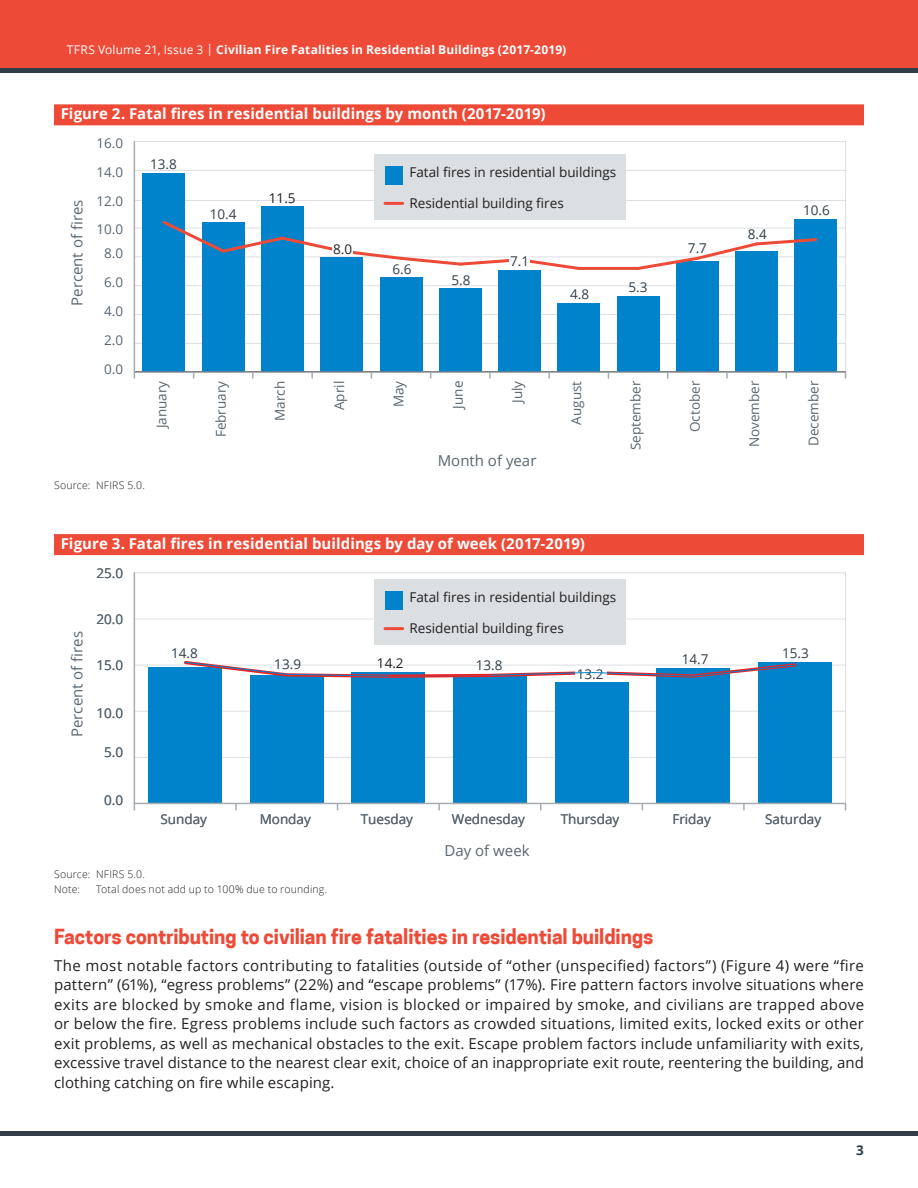
<style>
.page{position:relative;width:918px;height:1188px;background:#fff}
.page>*{position:absolute;margin:0;border:0;box-sizing:border-box;transform-origin:0 0}
.Subhead{font:700 19.5px "Coo Hew";letter-spacing:-.005em;color:#ed4b38}
.Body_Text{font:15px/19.5px "Open Sans";letter-spacing:.005em;color:#231f20;text-align:justify}
.Table_Title{font:700 15px "Open Sans";letter-spacing:.005em;color:#fff}
.t1{font:15px "Open Sans";color:#5a6670}
.t2{font:13.5px "Open Sans";color:#5a6670}
.t3{font:13.5px "Open Sans";color:#231f20}
.t4{font:13.5px "Open Sans";color:#313e48}
.t5{font:700 13.5px "Open Sans";color:#313e48}
.t6{font:700 12px "Open Sans";letter-spacing:.015em;color:#fff}
.Table_notes{font:300 10.5px "Open Sans";letter-spacing:.02em;color:#231f20}
.s1{font-weight:400}
</style>
<div class="page">
<div style="left:0;top:0;width:918px;height:71px;background:#ed4b38"></div>
<hr style="left:0;top:68px;width:918px;height:4px;background:#313e48">
<hr style="left:0;top:1132px;width:918px;height:4px;background:#313e48">
<div style="left:54px;top:104px;width:810px;height:21px;background:#ed4b38"></div>
<div style="left:54px;top:534px;width:810px;height:21px;background:#ed4b38"></div>
<svg style="left:134px;top:141px;width:712px;height:230px"></svg>
<div style="left:143px;top:173px;width:42px;height:199px;background:#0083ca"></div>
<div style="left:202px;top:222px;width:43px;height:150px;background:#0083ca"></div>
<div style="left:261px;top:206px;width:43px;height:166px;background:#0083ca"></div>
<div style="left:320px;top:257px;width:43px;height:115px;background:#0083ca"></div>
<div style="left:380px;top:277px;width:42px;height:95px;background:#0083ca"></div>
<div style="left:439px;top:289px;width:43px;height:83px;background:#0083ca"></div>
<div style="left:498px;top:270px;width:43px;height:102px;background:#0083ca"></div>
<div style="left:558px;top:303px;width:42px;height:69px;background:#0083ca"></div>
<div style="left:617px;top:296px;width:42px;height:76px;background:#0083ca"></div>
<div style="left:676px;top:261px;width:43px;height:111px;background:#0083ca"></div>
<div style="left:735px;top:251px;width:43px;height:121px;background:#0083ca"></div>
<div style="left:795px;top:219px;width:42px;height:153px;background:#0083ca"></div>
<svg style="left:162px;top:218px;width:420px;height:54px"></svg>
<hr style="left:579px;top:267px;width:59px;height:3px;background:#ed4b38">
<svg style="left:635px;top:236px;width:183px;height:36px"></svg>
<hr style="left:134px;top:371px;width:712px;height:2px;background:#a8acb1">
<hr style="left:134px;top:142px;width:1px;height:230px;background:#a8acb1">
<div style="left:509px;top:254px;width:20px;height:13px;background:#fff"></div>
<div style="left:332px;top:243px;width:21px;height:13px;background:#fff"></div>
<div style="left:374px;top:154px;width:252px;height:66px;background:#dbdfe2"></div>
<div style="left:385px;top:166px;width:18px;height:19px;background:#0083ca"></div>
<hr style="left:385px;top:202px;width:18px;height:3px;background:#ed4b38">
<svg style="left:235px;top:804px;width:2px;height:6px"></svg>
<svg style="left:438px;top:804px;width:2px;height:6px"></svg>
<svg style="left:743px;top:804px;width:2px;height:6px"></svg>
<svg style="left:134px;top:572px;width:712px;height:231px"></svg>
<div style="left:149px;top:667px;width:73px;height:136px;background:#0083ca"></div>
<div style="left:250px;top:675px;width:73px;height:128px;background:#0083ca"></div>
<div style="left:352px;top:672px;width:73px;height:131px;background:#0083ca"></div>
<div style="left:453px;top:676px;width:74px;height:127px;background:#0083ca"></div>
<div style="left:555px;top:682px;width:73px;height:121px;background:#0083ca"></div>
<div style="left:657px;top:668px;width:73px;height:135px;background:#0083ca"></div>
<div style="left:758px;top:662px;width:73px;height:141px;background:#0083ca"></div>
<hr style="left:134px;top:573px;width:1px;height:231px;background:#a8acb1">
<hr style="left:134px;top:803px;width:712px;height:1px;background:#a8acb1">
<div style="left:575px;top:666px;width:31px;height:15px;background:#fff"></div>
<div style="left:374px;top:579px;width:252px;height:66px;background:#dbdfe2"></div>
<div style="left:385px;top:591px;width:18px;height:19px;background:#0083ca"></div>
<hr style="left:385px;top:627px;width:18px;height:3px;background:#ed4b38">
<svg style="left:182px;top:659px;width:616px;height:20px"></svg>
<p class="t6" style="left:67px;top:41px;width:501px"><span class="s1">TFRS Volume 21, Issue 3 |</span> Civilian Fire Fatalities in Residential Buildings (2017-2019)</p>
<p class="Table_Title" style="left:61px;top:103px;width:487px">Figure 2. Fatal fires in residential buildings by month (2017-2019)</p>
<p class="t1" style="left:67px;top:306px;width:108px;rotate:-90deg">Percent of fires</p>
<p class="t2" style="left:97px;top:134px;width:28px">16.0</p>
<p class="t2" style="left:97px;top:163px;width:28px">14.0</p>
<p class="t2" style="left:97px;top:191px;width:28px">12.0</p>
<p class="t2" style="left:97px;top:220px;width:28px">10.0</p>
<p class="t2" style="left:104px;top:244px;width:21px">8.0</p>
<p class="t2" style="left:104px;top:273px;width:21px">6.0</p>
<p class="t2" style="left:104px;top:302px;width:21px">4.0</p>
<p class="t2" style="left:104px;top:331px;width:21px">2.0</p>
<p class="t2" style="left:104px;top:360px;width:21px">0.0</p>
<p class="t4" style="left:150px;top:155px;width:28px">13.8</p>
<p class="t2" style="left:152px;top:428px;width:49px;rotate:-90deg">January</p>
<p class="Table_notes" style="left:54px;top:478px;width:92px">Source: NFIRS 5.0.</p>
<p class="t4" style="left:210px;top:204px;width:28px">10.4</p>
<p class="t3" style="left:269px;top:189px;width:28px">11.5</p>
<p class="t2" style="left:212px;top:437px;width:58px;rotate:-90deg">February</p>
<p class="t2" style="left:271px;top:421px;width:41px;rotate:-90deg">March</p>
<p class="t3" style="left:333px;top:240px;width:21px">8.0</p>
<p class="t3" style="left:409px;top:163px;width:208px">Fatal fires in residential buildings</p>
<p class="t3" style="left:409px;top:194px;width:156px">Residential building fires</p>
<p class="t4" style="left:393px;top:260px;width:21px">6.6</p>
<p class="t4" style="left:452px;top:271px;width:21px">5.8</p>
<p class="t4" style="left:510px;top:252px;width:21px">7.1</p>
<p class="t4" style="left:570px;top:285px;width:21px">4.8</p>
<p class="t4" style="left:628px;top:278px;width:21px">5.3</p>
<p class="t2" style="left:330px;top:410px;width:31px;rotate:-90deg">April</p>
<p class="t2" style="left:389px;top:407px;width:28px;rotate:-90deg">May</p>
<p class="t2" style="left:449px;top:409px;width:29px;rotate:-90deg">June</p>
<p class="t2" style="left:508px;top:403px;width:24px;rotate:-90deg">July</p>
<p class="t1" style="left:438px;top:450px;width:100px">Month of year</p>
<p class="t2" style="left:567px;top:425px;width:45px;rotate:-90deg">August</p>
<p class="t2" style="left:626px;top:450px;width:71px;rotate:-90deg">September</p>
<p class="Table_Title" style="left:61px;top:533px;width:526px">Figure 3. Fatal fires in residential buildings by day of week (2017-2019)</p>
<p class="t2" style="left:97px;top:563px;width:28px">25.0</p>
<p class="t1" style="left:67px;top:737px;width:108px;rotate:-90deg">Percent of fires</p>
<p class="t2" style="left:97px;top:610px;width:28px">20.0</p>
<p class="t2" style="left:97px;top:656px;width:28px">15.0</p>
<p class="t2" style="left:97px;top:703px;width:28px">10.0</p>
<p class="t2" style="left:104px;top:743px;width:21px">5.0</p>
<p class="t2" style="left:104px;top:791px;width:21px">0.0</p>
<p class="t4" style="left:171px;top:644px;width:28px">14.8</p>
<p class="t3" style="left:409px;top:588px;width:208px">Fatal fires in residential buildings</p>
<p class="t3" style="left:409px;top:619px;width:156px">Residential building fires</p>
<p class="t3" style="left:377px;top:654px;width:28px">14.2</p>
<p class="t4" style="left:274px;top:655px;width:28px">13.9</p>
<p class="t4" style="left:476px;top:656px;width:28px">13.8</p>
<p class="t4" style="left:577px;top:665px;width:28px">13.2</p>
<p class="t4" style="left:688px;top:239px;width:21px">7.7</p>
<p class="t2" style="left:686px;top:432px;width:53px;rotate:-90deg">October</p>
<p class="t4" style="left:682px;top:650px;width:28px">14.7</p>
<p class="t4" style="left:748px;top:225px;width:21px">8.4</p>
<p class="t4" style="left:803px;top:201px;width:28px">10.6</p>
<p class="t2" style="left:745px;top:447px;width:68px;rotate:-90deg">November</p>
<p class="t2" style="left:804px;top:446px;width:67px;rotate:-90deg">December</p>
<p class="t4" style="left:782px;top:644px;width:28px">15.3</p>
<p class="t2" style="left:160px;top:809px;width:48px">Sunday</p>
<p class="t2" style="left:260px;top:809px;width:53px">Monday</p>
<p class="t2" style="left:361px;top:809px;width:54px">Tuesday</p>
<p class="t2" style="left:452px;top:809px;width:75px">Wednesday</p>
<p class="t2" style="left:561px;top:809px;width:60px">Thursday</p>
<p class="t2" style="left:672px;top:809px;width:40px">Friday</p>
<p class="t2" style="left:765px;top:809px;width:58px">Saturday</p>
<p class="t1" style="left:445px;top:841px;width:87px">Day of week</p>
<p class="Table_notes" style="left:54px;top:867px;width:92px">Source: NFIRS 5.0.</p>
<p class="Table_notes" style="left:54px;top:882px;width:28px">Note:</p>
<p class="Table_notes" style="left:96px;top:882px;width:233px">Total does not add up to 100% due to rounding.</p>
<p class="Subhead" style="left:54px;top:926px;width:601px">Factors contributing to civilian fire fatalities in residential buildings</p>
<p class="Body_Text" style="left:54px;top:955px;width:812px">The most notable factors contributing to fatalities (outside of “other (unspecified) factors”) (Figure 4) were “fire pattern” (61%), “egress problems” (22%) and “escape problems” (17%). Fire pattern factors involve situations where exits are blocked by smoke and flame, vision is blocked or impaired by smoke, and civilians are trapped above or below the fire. Egress problems include such factors as crowded situations, limited exits, locked exits or other exit problems, as well as mechanical obstacles to the exit. Escape problem factors include unfamiliarity with exits, excessive travel distance to the nearest clear exit, choice of an inappropriate exit route, reentering the building, and clothing catching on fire while escaping.</p>
<p class="t5" style="left:856px;top:1141px;width:9px">3</p>
</div>
